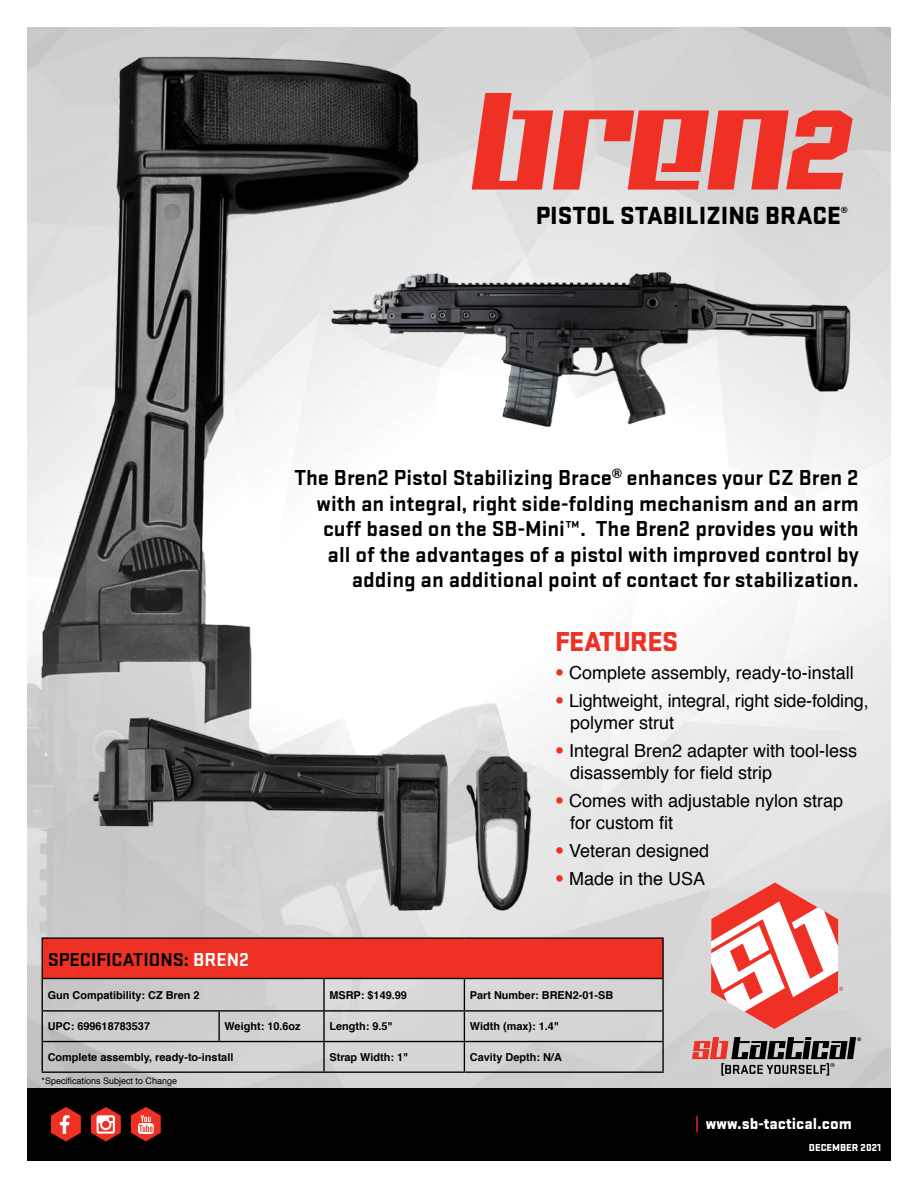
<style>
.page{position:relative;width:918px;height:1188px;background:#fff}
.page>*{position:absolute;margin:0;border:0;box-sizing:border-box;transform-origin:0 0}
.t1{font:114.3px "Kitchenpolice";color:#ee3124}
.t2{font:900 28.5px "Stratum 2";letter-spacing:-.02em;color:#ee3124}
.t3{font:900 25.8px "Stratum 2";color:#000}
.t4{font:700 22.5px/25.5px "Stratum 2";color:#000;text-align:right}
.t5{font:700 19.5px "Stratum 2";color:#000}
.t6{font:18px/21.6px "Helvetica";color:#000}
.t7{font:900 16.5px "Stratum 2";color:#fff}
.t8{font:700 10.95px "Helvetica";color:#000}
.t9{font:900 10.5px "Stratum 2";color:#fff}
.t10{font:9px "Helvetica";color:#000}
.t11{font:700 8.7px "Helvetica";color:#000}
.s1{font-family:"Quantico";font-weight:700;font-style:italic;font-size:107.4px}
.s2{font-weight:300;color:#ee3124}
.s3{color:#fff}
.s4{color:#ee3124}
</style>
<div class="page">
<img style="left:27px;top:40px;width:556px;height:1048px">
<div style="left:27px;top:1088px;width:864px;height:73px;background:#000"></div>
<svg style="left:51px;top:1107px;width:30px;height:34px"></svg>
<svg style="left:91px;top:1107px;width:30px;height:34px"></svg>
<svg style="left:131px;top:1107px;width:30px;height:34px"></svg>
<div style="left:42px;top:938px;width:621px;height:40px;background:#ee3124"></div>
<hr style="left:42px;top:937px;width:177px;height:2px;background:#000">
<hr style="left:42px;top:939px;width:1px;height:39px;background:#000">
<hr style="left:219px;top:937px;width:105px;height:2px;background:#000">
<hr style="left:324px;top:937px;width:140px;height:2px;background:#000">
<hr style="left:464px;top:937px;width:200px;height:2px;background:#000">
<hr style="left:662px;top:939px;width:2px;height:39px;background:#000">
<hr style="left:42px;top:978px;width:177px;height:1px;background:#000">
<hr style="left:42px;top:979px;width:1px;height:31px;background:#000">
<hr style="left:219px;top:978px;width:105px;height:1px;background:#000">
<hr style="left:324px;top:978px;width:140px;height:1px;background:#000">
<hr style="left:323px;top:979px;width:2px;height:31px;background:#000">
<hr style="left:464px;top:978px;width:200px;height:1px;background:#000">
<hr style="left:464px;top:979px;width:1px;height:31px;background:#000">
<hr style="left:662px;top:979px;width:2px;height:31px;background:#000">
<hr style="left:42px;top:1010px;width:177px;height:2px;background:#000">
<hr style="left:219px;top:1010px;width:105px;height:2px;background:#000">
<hr style="left:218px;top:1012px;width:2px;height:29px;background:#000">
<hr style="left:324px;top:1010px;width:140px;height:2px;background:#000">
<hr style="left:323px;top:1012px;width:2px;height:29px;background:#000">
<hr style="left:464px;top:1010px;width:200px;height:2px;background:#000">
<hr style="left:662px;top:1012px;width:2px;height:29px;background:#000">
<hr style="left:42px;top:1041px;width:177px;height:1px;background:#000">
<svg style="left:42px;top:1012px;width:1px;height:59px"></svg>
<hr style="left:219px;top:1041px;width:105px;height:1px;background:#000">
<hr style="left:324px;top:1041px;width:140px;height:1px;background:#000">
<hr style="left:323px;top:1042px;width:2px;height:29px;background:#000">
<hr style="left:464px;top:1041px;width:200px;height:1px;background:#000">
<svg style="left:464px;top:1012px;width:1px;height:59px"></svg>
<hr style="left:662px;top:1042px;width:2px;height:29px;background:#000">
<hr style="left:42px;top:1071px;width:177px;height:2px;background:#000">
<hr style="left:219px;top:1071px;width:105px;height:2px;background:#000">
<hr style="left:324px;top:1071px;width:140px;height:2px;background:#000">
<hr style="left:464px;top:1071px;width:200px;height:2px;background:#000">
<svg style="left:692px;top:1037px;width:169px;height:39px;background:#928483"></svg>
<svg style="left:711px;top:882px;width:132px;height:147px"></svg>
<img style="left:315px;top:265px;width:539px;height:173px">
<img style="left:467px;top:752px;width:66px;height:160px">
<img style="left:86px;top:713px;width:375px;height:209px">
<h1 class="t1" style="left:478px;top:92px;width:382px">bren<span class="s1">2</span></h1>
<p class="t3" style="left:536px;top:197px;width:307px">PISTOL STABILIZING BRACE</p>
<p class="t11" style="left:841px;top:203px;width:8px">®</p>
<p class="t4" style="left:294px;top:464px;width:566px">The Bren2 Pistol Stabilizing Brace<sup>®</sup> enhances your CZ Bren 2 with an integral, right side-folding mechanism and an arm cuff based on the SB-Mini™️. The Bren2 provides you with<br>all of the advantages of a pistol with improved control by adding an additional point of contact for stabilization.</p>
<p class="t2" style="left:555px;top:620px;width:125px">FEATURES</p>
<p class="t6" style="left:555px;top:662px;width:300px"><span class="s2">•</span> Complete assembly, ready-to-install</p>
<p class="t6" style="left:570px;top:691px;width:300px;text-indent:-15px"><span class="s2">•</span> Lightweight, integral, right side-folding, polymer strut</p>
<p class="t6" style="left:570px;top:741px;width:289px;text-indent:-15px"><span class="s2">•</span> Integral Bren2 adapter with tool-less disassembly for field strip</p>
<p class="t6" style="left:570px;top:791px;width:275px;text-indent:-15px"><span class="s2">•</span> Comes with adjustable nylon strap for custom fit</p>
<p class="t6" style="left:555px;top:841px;width:156px"><span class="s2">•</span> Veteran designed</p>
<p class="t6" style="left:555px;top:869px;width:152px"><span class="s2">•</span> Made in the USA</p>
<p class="t5" style="left:48px;top:946px;width:203px">SPECIFICATIONS: <span class="s3">BREN2</span></p>
<p class="t8" style="left:48px;top:986px;width:153px">Gun Compatibility: CZ Bren 2</p>
<p class="t8" style="left:329px;top:986px;width:79px">MSRP: $149.99</p>
<p class="t8" style="left:470px;top:986px;width:145px">Part Number: BREN2-01-SB</p>
<p class="t8" style="left:48px;top:1018px;width:104px">UPC: 699618783537</p>
<p class="t8" style="left:225px;top:1018px;width:78px">Weight: 10.6oz</p>
<p class="t8" style="left:329px;top:1018px;width:65px">Length: 9.5"</p>
<p class="t8" style="left:470px;top:1018px;width:91px">Width (max): 1.4"</p>
<p class="t8" style="left:48px;top:1048px;width:187px">Complete assembly, ready-to-install</p>
<p class="t8" style="left:329px;top:1048px;width:80px">Strap Width: 1"</p>
<p class="t8" style="left:470px;top:1048px;width:94px">Cavity Depth: N/A</p>
<p class="t10" style="left:42px;top:1074px;width:137px">*Specifications Subject to Change</p>
<p class="t7" style="left:695px;top:1112px;width:158px"><span class="s4">|</span> www.sb-tactical.com</p>
<p class="t9" style="left:809px;top:1140px;width:74px">DECEMBER 2021</p>
</div>
